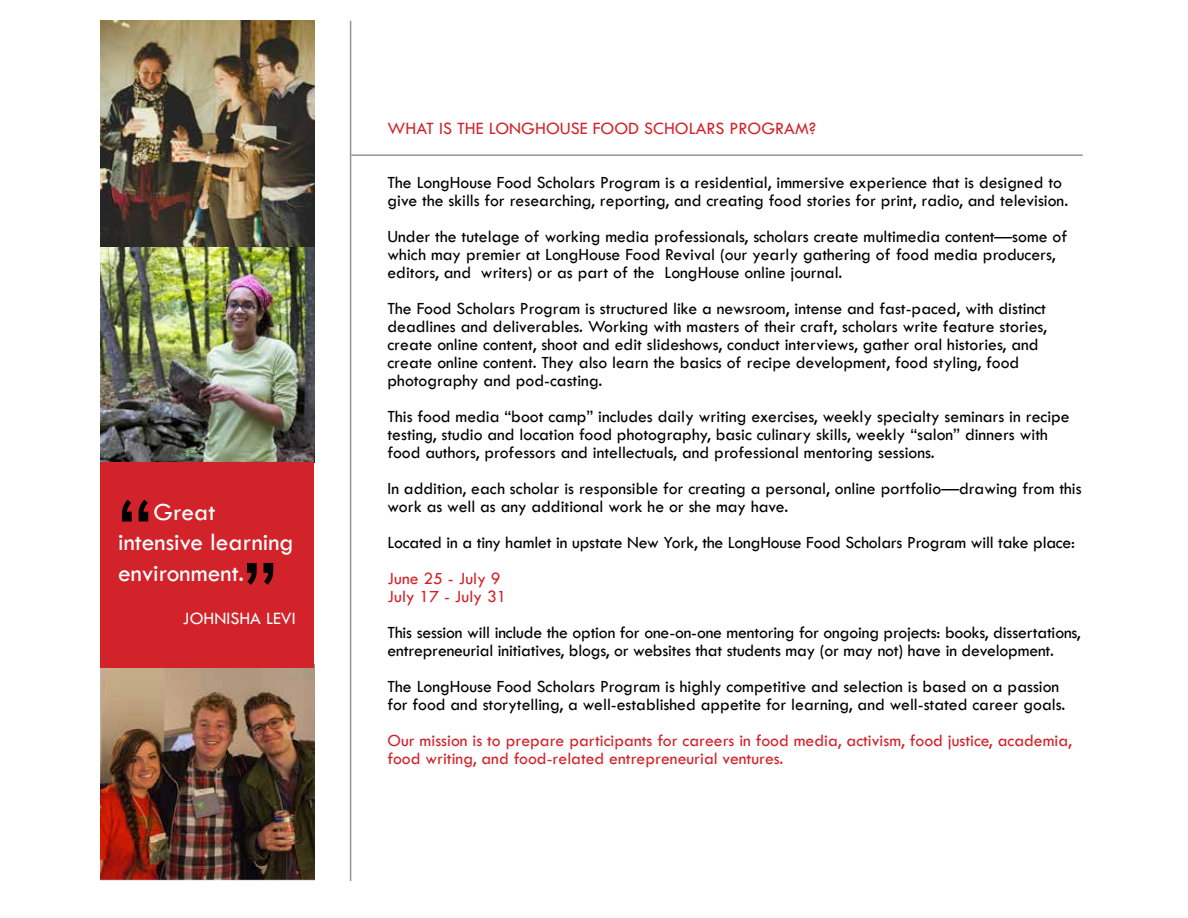
<style>
.page{position:relative;width:1188px;height:918px;background:#fff}
.page>*{position:absolute;margin:0;border:0;box-sizing:border-box;transform-origin:0 0}
.t1{font:88.5px "Tw Cen";color:#000}
.t2{font:25.5px/30.6px "Tw Cen";color:#fff}
.t3{font:18px "Tw Cen";color:#d2232a}
.t4{font:18px "Tw Cen";color:#fff}
.t5{font:17.7px/18px "Tw Cen";color:#000}
.t6{font:17.7px/18px "Tw Cen";color:#d2232a}
</style>
<div class="page">
<hr style="left:350px;top:21px;width:1px;height:860px;background:#939598">
<hr style="left:351px;top:154px;width:732px;height:2px;background:#939598">
<img style="left:100px;top:246px;width:214px;height:216px">
<img style="left:100px;top:21px;width:214px;height:225px">
<img style="left:100px;top:668px;width:214px;height:212px">
<div style="left:100px;top:462px;width:214px;height:206px;background:#d2232a"></div>
<h1 class="t1" style="left:118px;top:475px;width:36px">“</h1>
<h2 class="t2" style="left:118px;top:496px;width:177px;text-indent:35px">Great intensive learning environment.</h2>
<p class="t4" style="left:183px;top:608px;width:19px">Johnisha</p>
<p class="t4" style="left:266px;top:608px;width:15px">Levi</p>
<h1 class="t1" style="left:277px;top:609px;width:36px;rotate:-180deg">“</h1>
<p class="t3" style="left:387px;top:117px;width:430px">WHAT IS THE LONGHOUSE FOOD SCHOLARS PROGRAM?</p>
<p class="t5" style="left:387px;top:173px;width:682px">The LongHouse Food Scholars Program is a residential, immersive experience that is designed to give the skills for researching, reporting, and creating food stories for print, radio, and television.</p>
<p class="t5" style="left:387px;top:227px;width:681px">Under the tutelage of working media professionals, scholars create multimedia content—some of which may premier at LongHouse Food Revival (our yearly gathering of food media producers, editors, and writers) or as part of the LongHouse online journal.</p>
<p class="t5" style="left:387px;top:299px;width:661px">The Food Scholars Program is structured like a newsroom, intense and fast-paced, with distinct deadlines and deliverables. Working with masters of their craft, scholars write feature stories, create online content, shoot and edit slideshows, conduct interviews, gather oral histories, and create online content. They also learn the basics of recipe development, food styling, food photography and pod-casting.</p>
<p class="t5" style="left:387px;top:407px;width:684px">This food media “boot camp” includes daily writing exercises, weekly specialty seminars in recipe testing, studio and location food photography, basic culinary skills, weekly “salon” dinners with food authors, professors and intellectuals, and professional mentoring sessions.</p>
<p class="t5" style="left:387px;top:479px;width:696px">In addition, each scholar is responsible for creating a personal, online portfolio—drawing from this work as well as any additional work he or she may have.</p>
<p class="t5" style="left:387px;top:533px;width:689px">Located in a tiny hamlet in upstate New York, the LongHouse Food Scholars Program will take place:</p>
<p class="t6" style="left:387px;top:569px;width:121px">June 25 - July 9<br>July 17 - July 31</p>
<p class="t5" style="left:387px;top:623px;width:695px">This session will include the option for one-on-one mentoring for ongoing projects: books, dissertations, entrepreneurial initiatives, blogs, or websites that students may (or may not) have in development.</p>
<p class="t5" style="left:387px;top:677px;width:679px">The LongHouse Food Scholars Program is highly competitive and selection is based on a passion for food and storytelling, a well-established appetite for learning, and well-stated career goals.</p>
<p class="t6" style="left:387px;top:731px;width:686px">Our mission is to prepare participants for careers in food media, activism, food justice, academia, food writing, and food-related entrepreneurial ventures.</p>
</div>
